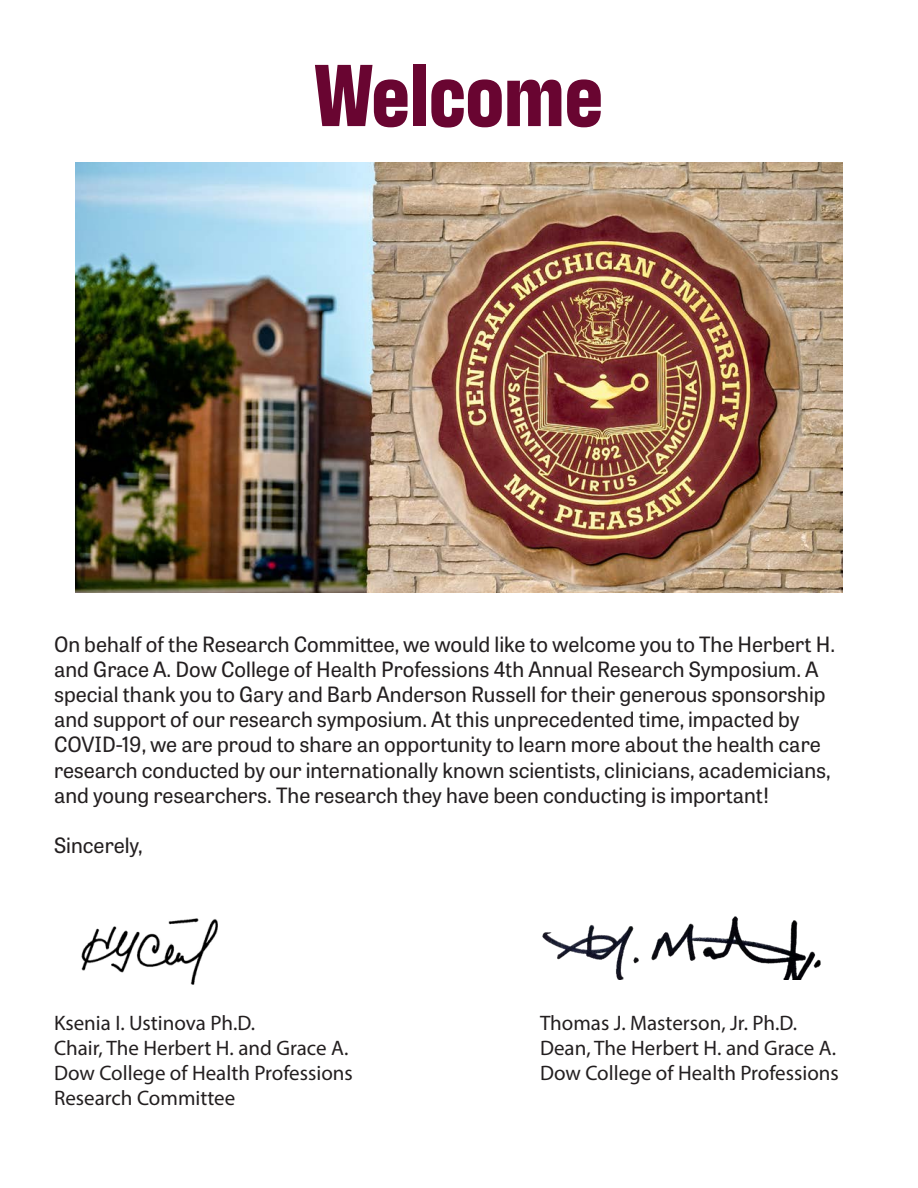
<style>
.page{position:relative;width:918px;height:1188px;background:#fff}
.page>*{position:absolute;margin:0;border:0;box-sizing:border-box;transform-origin:0 0}
.t1{font:700 90px "Antarctican Headline";color:#690531}
.t2{font:21px/25.2px "Tablet Gothic";color:#231f20}
.t3{font:21px "Myriad Pro";color:#231f20}
</style>
<div class="page">
<img style="left:542px;top:916px;width:279px;height:63px">
<img style="left:75px;top:162px;width:768px;height:431px">
<img style="left:81px;top:918px;width:137px;height:67px">
<p class="t1" style="left:315px;top:31px;width:290px">Welcome</p>
<p class="t2" style="left:54px;top:631px;width:783px">On behalf of the Research Committee, we would like to welcome you to The Herbert H. and Grace A. Dow College of Health Professions 4th Annual Research Symposium. A special thank you to Gary and Barb Anderson Russell for their generous sponsorship and support of our research symposium. At this unprecedented time, impacted by COVID-19, we are proud to share an opportunity to learn more about the health care research conducted by our internationally known scientists, clinicians, academicians, and young researchers. The research they have been conducting is important!</p>
<p class="t2" style="left:54px;top:832px;width:90px">Sincerely,</p>
<p class="t3" style="left:54px;top:1010px;width:203px">Ksenia I. Ustinova Ph.D.</p>
<p class="t3" style="left:540px;top:1010px;width:259px">Thomas J. Masterson, Jr. Ph.D.</p>
<p class="t3" style="left:54px;top:1035px;width:296px">Chair, The Herbert H. and Grace A.</p>
<p class="t3" style="left:540px;top:1035px;width:298px">Dean, The Herbert H. and Grace A.</p>
<p class="t3" style="left:54px;top:1060px;width:300px">Dow College of Health Professions</p>
<p class="t3" style="left:540px;top:1060px;width:300px">Dow College of Health Professions</p>
<p class="t3" style="left:54px;top:1085px;width:183px">Research Committee</p>
</div>
